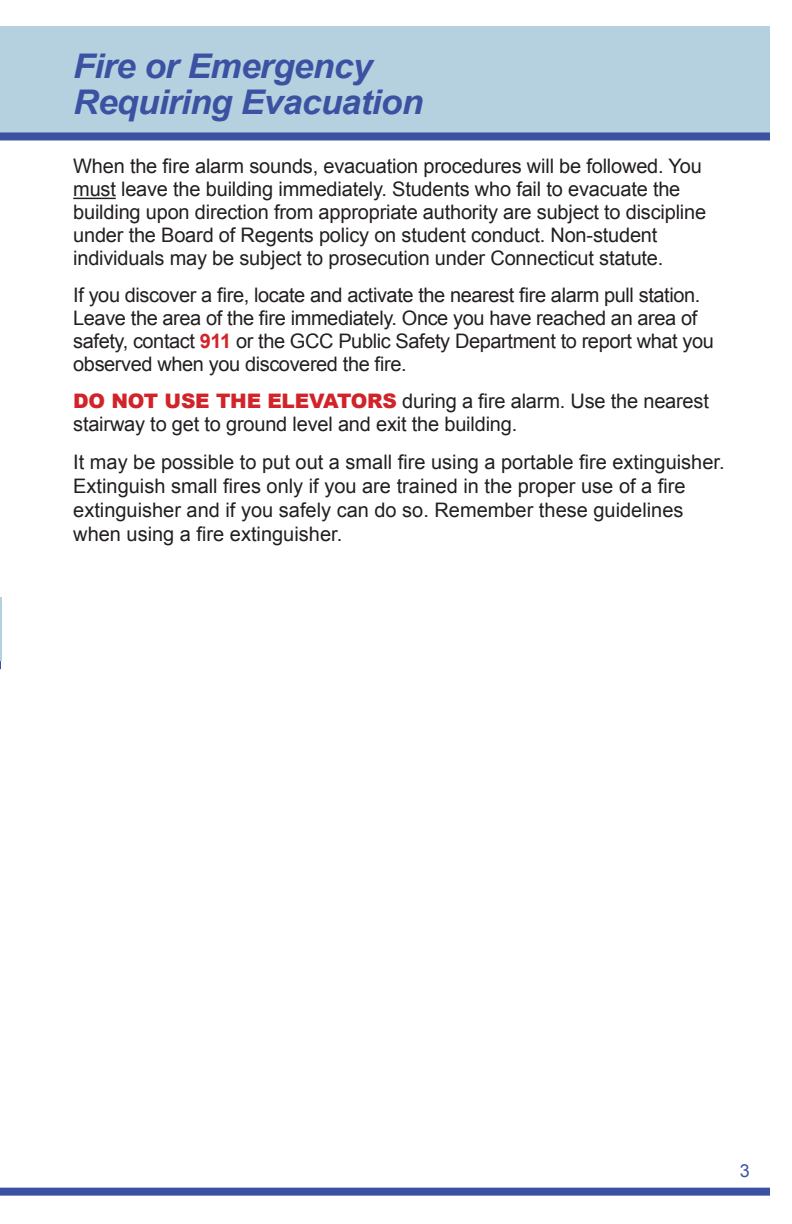
<style>
.page{position:relative;width:792px;height:1224px;background:#fff}
.page>*{position:absolute;margin:0;border:0;box-sizing:border-box;transform-origin:0 0}
.t1{font:italic 700 34px/36px "Arial";letter-spacing:-.02em;color:#3b52a2;scale:1.04 1}
.t2{font:20px/23px "Arial";letter-spacing:-.01em;color:#231f20}
.t3{font:18px "Arial";color:#3b52a2}
.s1{font-weight:700;color:#d1232a}
.s2{font-weight:900;color:#d1232a}
</style>
<div class="page">
<hr style="left:0;top:598px;width:2px;height:63px;background:#6ca1c0">
<div style="left:0;top:26px;width:770px;height:107px;background:#b5d0df"></div>
<div style="left:0;top:132px;width:770px;height:8px;background:#3b52a2"></div>
<div style="left:0;top:1188px;width:770px;height:8px;background:#3b52a2"></div>
<hr style="left:73px;top:198px;width:43px;height:1px;background:#231f20">
<p class="t1" style="left:73px;top:49px;width:338px">Fire or Emergency<br>Requiring Evacuation</p>
<p class="t2" style="left:73px;top:155px;width:635px">When the fire alarm sounds, evacuation procedures will be followed. You must leave the building immediately. Students who fail to evacuate the building upon direction from appropriate authority are subject to discipline under the Board of Regents policy on student conduct. Non-student individuals may be subject to prosecution under Connecticut statute.</p>
<p class="t2" style="left:73px;top:284px;width:642px">If you discover a fire, locate and activate the nearest fire alarm pull station.<br>Leave the area of the fire immediately. Once you have reached an area of safety, contact <span class="s1">911</span> or the GCC Public Safety Department to report what you observed when you discovered the fire.</p>
<p class="t2" style="left:73px;top:390px;width:637px"><span class="s2">DO NOT USE THE ELEVATORS</span> during a fire alarm. Use the nearest stairway to get to ground level and exit the building.</p>
<p class="t2" style="left:73px;top:450px;width:653px;line-height:24px">It may be possible to put out a small fire using a portable fire extinguisher.<br>Extinguish small fires only if you are trained in the proper use of a fire extinguisher and if you safely can do so. Remember these guidelines when using a fire extinguisher.</p>
<p class="t3" style="left:740px;top:1159px;width:12px">3</p>
</div>
